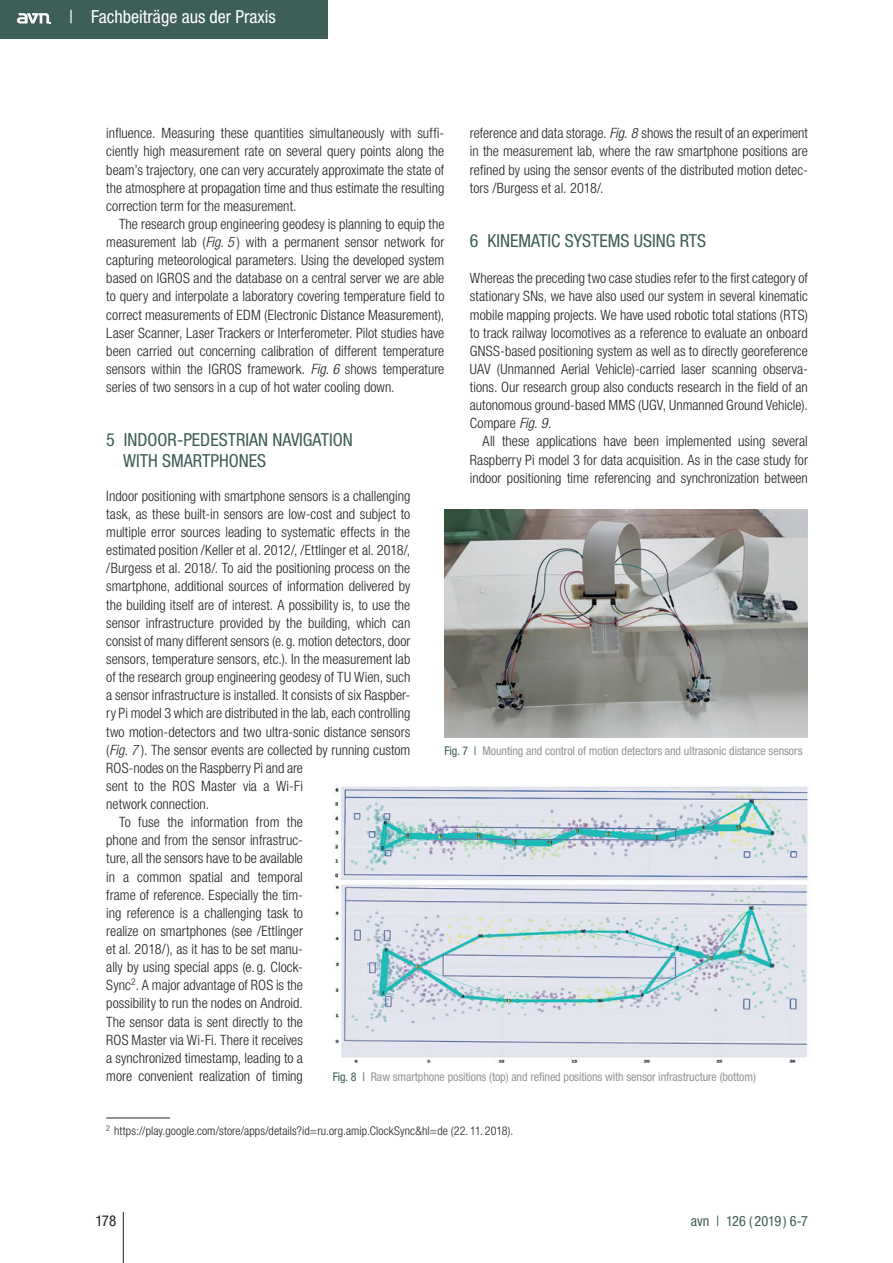
<style>
.page{position:relative;width:893px;height:1263px;background:#fff}
.page>*{position:absolute;margin:0;border:0;box-sizing:border-box;transform-origin:0 0}
.t1{font:condensed 18px/21px "Helvetica Neue LT Std";color:#3e5e58}
.t2{font:condensed 18px "Helvetica Neue LT Std";color:#fff}
.t3{font:condensed 15px "Helvetica Neue LT Std";color:#231f20}
.t4{font:300 condensed 14.25px/18.1px "Helvetica Neue LT Std";color:#231f20;text-align:justify}
.t5{font:condensed 14.25px "Helvetica Neue LT Std";letter-spacing:-.01em;color:#3e5e58}
.t6{font:condensed 12px "Helvetica Neue LT Std";letter-spacing:-.005em;color:#939598}
.t7{font:300 condensed 12px "Helvetica Neue LT Std";letter-spacing:.01em;color:#231f20}
.s1{font-style:italic}
.s2{color:#3e5e58}
</style>
<div class="page">
<hr style="left:123px;top:1212px;width:1px;height:51px;background:#231f20">
<div style="left:0;top:0;width:327px;height:38px;background:#3e5e58"></div>
<svg style="left:17px;top:13px;width:34px;height:10px"></svg>
<img style="left:333px;top:786px;width:475px;height:277px">
<img style="left:444px;top:509px;width:364px;height:229px">
<hr style="left:106px;top:1117px;width:64px;height:1px;background:#231f20">
<p class="t2" style="left:69px;top:7px;width:208px">| Fachbeiträge aus der Praxis</p>
<p class="t4" style="left:470px;top:124px;width:340px">reference and data storage. <span class="s1">Fig. 8</span> shows the result of an experiment in the measurement lab, where the raw smartphone positions are refined by using the sensor events of the distributed motion detec&shy;tors /Burgess et al. 2018/.</p>
<p class="t1" style="left:470px;top:230px;width:238px">6 KINEMATIC SYSTEMS USING RTS</p>
<p class="t4" style="left:470px;top:269px;width:340px">Whereas the preceding two case studies refer to the first category of stationary SNs, we have also used our system in several kinematic mobile mapping projects. We have used robotic total stations (RTS) to track railway locomotives as a reference to evaluate an onboard GNSS-based positioning system as well as to directly georeference UAV (Unmanned Aerial Vehicle)-carried laser scanning observa&shy;tions. Our research group also conducts research in the field of an autonomous ground-based MMS (UGV, Unmanned Ground Vehicle).<br>Compare <span class="s1">Fig. 9</span>.</p>
<p class="t4" style="left:470px;top:432px;width:340px;text-indent:13px">All these applications have been implemented using several Raspberry Pi model 3 for data acquisition. As in the case study for indoor positioning time referencing and synchronization between</p>
<p class="t4" style="left:106px;top:124px;width:340px">influence. Measuring these quantities simultaneously with suffi&shy;ciently high measurement rate on several query points along the beam’s trajectory, one can very accurately approximate the state of the atmosphere at propagation time and thus estimate the resulting correction term for the measurement.</p>
<p class="t4" style="left:106px;top:215px;width:340px;text-indent:13px">The research group engineering geodesy is planning to equip the measurement lab (<span class="s1">Fig. 5</span> ) with a permanent sensor network for capturing meteorological parameters. Using the developed system based on IGROS and the database on a central server we are able to query and interpolate a laboratory covering temperature field to correct measurements of EDM (Electronic Distance Measurement), Laser Scanner, Laser Trackers or Interferometer. Pilot studies have been carried out concerning calibration of different temperature sensors within the IGROS framework. <span class="s1">Fig. 6</span> shows temperature series of two sensors in a cup of hot water cooling down.</p>
<p class="t1" style="left:123px;top:429px;width:231px;text-indent:-17px">5 INDOOR-PEDESTRIAN NAVIGATION<br>WITH SMARTPHONES</p>
<p class="t4" style="left:106px;top:487px;width:306px">Indoor positioning with smartphone sensors is a challenging</p>
<p class="t4" style="left:106px;top:505px;width:306px">task, as these built-in sensors are low-cost and subject to</p>
<p class="t4" style="left:106px;top:523px;width:306px">multiple error sources leading to systematic effects in the</p>
<p class="t4" style="left:106px;top:541px;width:306px">estimated position /Keller et al. 2012/, /Ettlinger et al. 2018/,</p>
<p class="t4" style="left:106px;top:559px;width:305px">/Burgess et al. 2018/. To aid the positioning process on the</p>
<p class="t4" style="left:106px;top:577px;width:306px">smartphone, additional sources of information delivered by</p>
<p class="t4" style="left:106px;top:595px;width:305px">the building itself are of interest. A possibility is, to use the</p>
<p class="t4" style="left:106px;top:613px;width:306px">sensor infrastructure provided by the building, which can</p>
<p class="t4" style="left:106px;top:632px;width:306px">consist of many different sensors (e. g. motion detectors, door</p>
<p class="t4" style="left:106px;top:650px;width:306px">sensors, temperature sensors, etc.). In the measurement lab</p>
<p class="t4" style="left:106px;top:668px;width:306px">of the research group engineering geodesy of TU Wien, such</p>
<p class="t4" style="left:106px;top:686px;width:306px">a sensor infrastructure is installed. It consists of six Raspber-</p>
<p class="t4" style="left:106px;top:704px;width:306px">ry Pi model 3 which are distributed in the lab, each controlling</p>
<p class="t4" style="left:106px;top:722px;width:306px">two motion-detectors and two ultra-sonic distance sensors</p>
<p class="t4" style="left:106px;top:740px;width:306px">(<span class="s1">Fig. 7</span> ). The sensor events are collected by running custom</p>
<p class="t4" style="left:106px;top:758px;width:198px">ROS-nodes on the Raspberry Pi and are</p>
<p class="t4" style="left:106px;top:777px;width:198px">sent to the ROS Master via a Wi-Fi</p>
<p class="t4" style="left:106px;top:795px;width:104px">network connection.</p>
<p class="t4" style="left:119px;top:813px;width:185px">To fuse the information from the</p>
<p class="t4" style="left:106px;top:831px;width:198px">phone and from the sensor infrastruc-</p>
<p class="t4" style="left:106px;top:849px;width:198px">ture, all the sensors have to be available</p>
<p class="t4" style="left:106px;top:867px;width:198px">in a common spatial and temporal</p>
<p class="t4" style="left:106px;top:885px;width:198px">frame of reference. Especially the tim-</p>
<p class="t4" style="left:106px;top:903px;width:198px">ing reference is a challenging task to</p>
<p class="t4" style="left:106px;top:922px;width:198px">realize on smartphones (see /Ettlinger</p>
<p class="t4" style="left:106px;top:940px;width:198px">et al. 2018/), as it has to be set manu-</p>
<p class="t4" style="left:106px;top:958px;width:198px">ally by using special apps (e. g. Clock-</p>
<p class="t4" style="left:106px;top:976px;width:198px">Sync<sup>2</sup>. A major advantage of ROS is the</p>
<p class="t4" style="left:106px;top:994px;width:198px">possibility to run the nodes on Android.</p>
<p class="t4" style="left:106px;top:1012px;width:198px">The sensor data is sent directly to the</p>
<p class="t4" style="left:106px;top:1030px;width:198px">ROS Master via Wi-Fi. There it receives</p>
<p class="t4" style="left:106px;top:1049px;width:198px">a synchronized timestamp, leading to a</p>
<p class="t4" style="left:106px;top:1067px;width:198px">more convenient realization of timing</p>
<p class="t6" style="left:444px;top:743px;width:360px"><span class="s2">Fig. 7 |</span> Mounting and control of motion detectors and ultrasonic distance sensors</p>
<p class="t6" style="left:333px;top:1070px;width:425px"><span class="s2">Fig. 8 |</span> Raw smartphone positions (top) and refined positions with sensor infrastructure (bottom)</p>
<p class="t7" style="left:106px;top:1124px;width:408px"><sup>2</sup> https://play.google.com/store/apps/details?id=ru.org.amip.ClockSync&amp;hl=de (22. 11. 2018).</p>
<p class="t3" style="left:95px;top:1212px;width:22px">178</p>
<p class="t5" style="left:691px;top:1213px;width:119px">avn | 126 ( 2019 ) 6-7</p>
</div>
